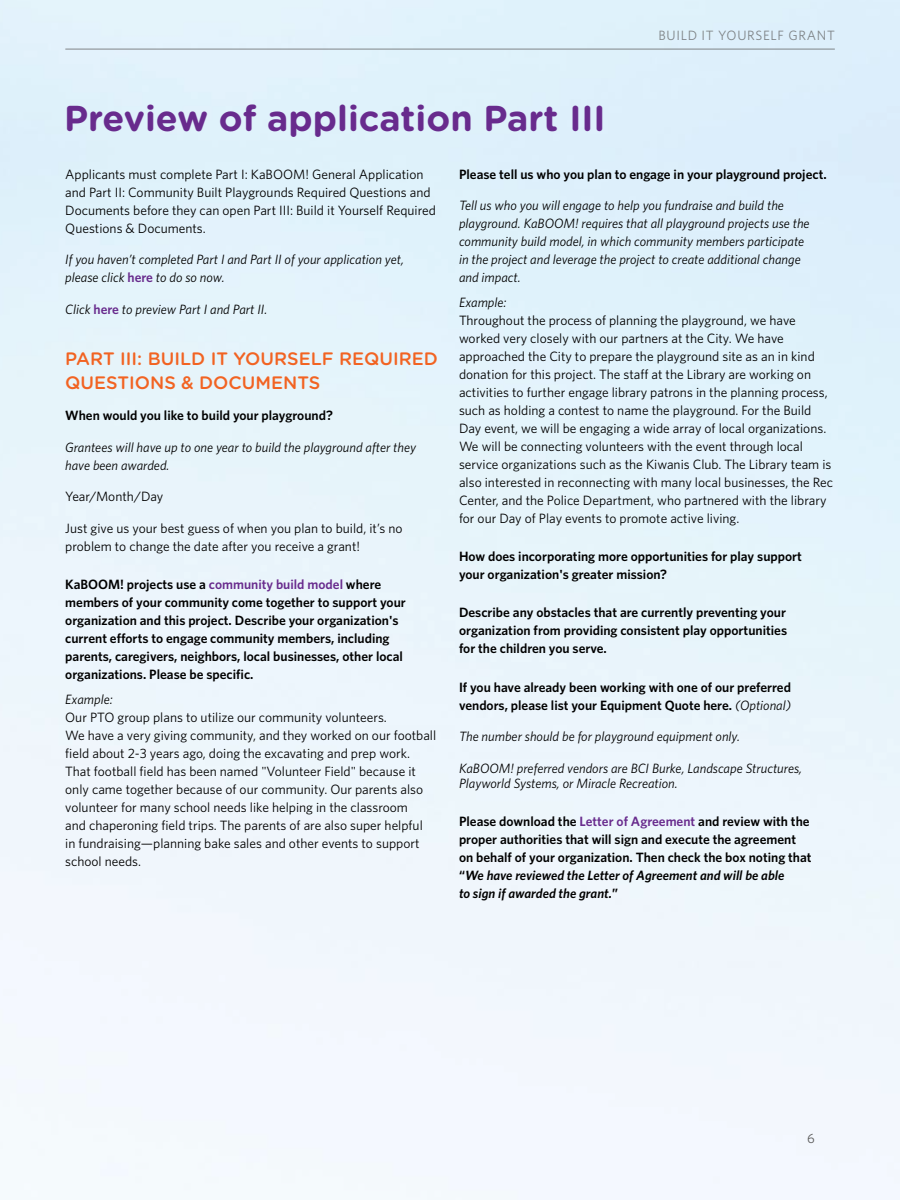
<style>
.page{position:relative;width:900px;height:1200px;background:#fff}
.page>*{position:absolute;margin:0;border:0;box-sizing:border-box;transform-origin:0 0}
.t1{font:700 36px "Gotham Rounded";color:#682b8d}
.t2{font:500 18px/24px "Gotham Rounded";color:#f26322}
.t3{font:13.5px/18px "Whitney";color:#000}
.t4{font:600 13.5px/18px "Whitney";color:#000}
.t5{font:italic 13.5px/18px "Whitney";color:#000}
.t6{font:13.5px "Whitney";letter-spacing:.05em;color:#595959}
.s1{font-weight:600;font-style:normal;color:#682b8d}
.s2{color:#682b8d}
.s3{font-weight:400;font-style:italic}
.s4{font-style:italic}
</style>
<div class="page">
<hr style="left:65px;top:49px;width:770px;height:1px;background:#595959">
<h1 class="t1" style="left:64px;top:92px;width:543px">Preview of application Part III</h1>
<p class="t6" style="left:659px;top:27px;width:178px">BUILD IT YOURSELF GRANT</p>
<p class="t3" style="left:65px;top:165px;width:372px">Applicants must complete Part I: KaBOOM! General Application and Part II: Community Built Playgrounds Required Questions and Documents before they can open Part III: Build it Yourself Required Questions &amp; Documents.</p>
<p class="t5" style="left:65px;top:250px;width:340px">If you haven’t completed Part I and Part II of your application yet, please click <span class="s1">here</span> to do so now.</p>
<p class="t5" style="left:65px;top:300px;width:204px">Click <span class="s1">here</span> to preview Part I and Part II.</p>
<h2 class="t2" style="left:65px;top:346px;width:374px">PART III: BUILD IT YOURSELF REQUIRED<br>QUESTIONS &amp; DOCUMENTS</h2>
<p class="t4" style="left:65px;top:406px;width:269px">When would you like to build your playground?</p>
<p class="t5" style="left:65px;top:438px;width:352px">Grantees will have up to one year to build the playground after they have been awarded.</p>
<p class="t3" style="left:65px;top:487px;width:100px">Year/Month/Day</p>
<p class="t3" style="left:65px;top:519px;width:339px">Just give us your best guess of when you plan to build, it’s no problem to change the date after you receive a grant!</p>
<p class="t4" style="left:65px;top:575px;width:342px">KaBOOM! projects use a <span class="s2">community build model</span> where members of your community come together to support your organization and this project. Describe your organization's current efforts to engage community members, including parents, caregivers, neighbors, local businesses, other local organizations. Please be specific.</p>
<p class="t5" style="left:65px;top:690px;width:49px">Example:</p>
<p class="t3" style="left:65px;top:708px;width:373px">Our PTO group plans to utilize our community volunteers.<br>We have a very giving community, and they worked on our football field about 2-3 years ago, doing the excavating and prep work.<br>That football field has been named "Volunteer Field" because it only came together because of our community. Our parents also volunteer for many school needs like helping in the classroom<br>and chaperoning field trips. The parents of are also super helpful in fundraising—planning bake sales and other events to support school needs.</p>
<p class="t4" style="left:459px;top:165px;width:369px">Please tell us who you plan to engage in your playground project.</p>
<p class="t5" style="left:459px;top:196px;width:352px">Tell us who you will engage to help you fundraise and build the playground. KaBOOM! requires that all playground projects use the community build model, in which community members participate in the project and leverage the project to create additional change and impact.</p>
<p class="t5" style="left:459px;top:293px;width:49px">Example:</p>
<p class="t3" style="left:459px;top:311px;width:376px">Throughout the process of planning the playground, we have worked very closely with our partners at the City. We have approached the City to prepare the playground site as an in kind donation for this project. The staff at the Library are working on activities to further engage library patrons in the planning process, such as holding a contest to name the playground. For the Build Day event, we will be engaging a wide array of local organizations.<br>We will be connecting volunteers with the event through local service organizations such as the Kiwanis Club. The Library team is also interested in reconnecting with many local businesses, the Rec Center, and the Police Department, who partnered with the library for our Day of Play events to promote active living.</p>
<p class="t4" style="left:459px;top:547px;width:345px">How does incorporating more opportunities for play support your organization's greater mission?</p>
<p class="t4" style="left:459px;top:603px;width:330px;text-align:justify">Describe any obstacles that are currently preventing your organization from providing consistent play opportunities for the children you serve.</p>
<p class="t4" style="left:459px;top:678px;width:334px">If you have already been working with one of our preferred vendors, please list your Equipment Quote here. <span class="s3">(Optional)</span></p>
<p class="t5" style="left:459px;top:727px;width:282px">The number should be for playground equipment only.</p>
<p class="t5" style="left:459px;top:760px;width:345px;line-height:15px">KaBOOM! preferred vendors are BCI Burke, Landscape Structures,<br>Playworld Systems, or Miracle Recreation.</p>
<p class="t4" style="left:459px;top:812px;width:354px">Please download the <span class="s2">Letter of Agreement</span> and review with the proper authorities that will sign and execute the agreement on behalf of your organization. Then check the box noting that “<span class="s4">We have reviewed the Letter of Agreement and will be able<br>to sign if awarded the grant.</span>”</p>
<p class="t6" style="left:807px;top:1129px;width:9px">6</p>
</div>
